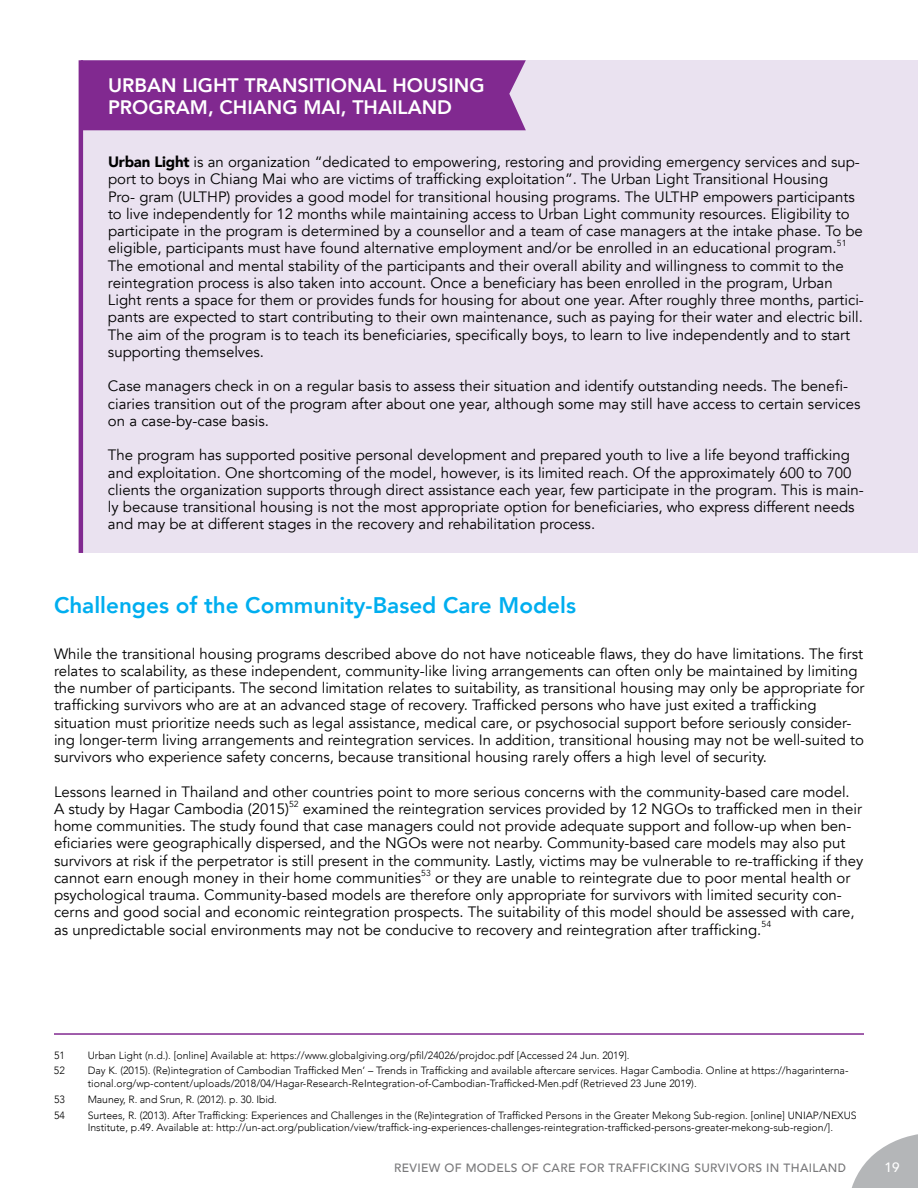
<style>
.page{position:relative;width:918px;height:1188px;background:#fff}
.page>*{position:absolute;margin:0;border:0;box-sizing:border-box;transform-origin:0 0}
.t1{font:800 22.5px "Avenir";color:#00aeef}
.t2{font:800 19.5px/22.5px "Avenir";color:#fff}
.t3{font:15px/17.2px "Avenir";color:#000}
.t4{font:500 13.5px "Avenir";color:#fff}
.t5{font:500 12px "Avenir";letter-spacing:.03em;color:#78787a}
.t6{font:300 10.5px/12.6px "Avenir";color:#000}
.t7{font:8.7px "Avenir";color:#000}
.s1{font-weight:900}
</style>
<div class="page">
<svg style="left:852px;top:1134px;width:66px;height:54px"></svg>
<div style="left:81px;top:60px;width:837px;height:493px;background:#eae2f0"></div>
<div style="left:83px;top:60px;width:443px;height:70px;background:#812990"></div>
<hr style="left:79px;top:60px;width:4px;height:493px;background:#812990">
<hr style="left:54px;top:1033px;width:810px;height:2px;background:#812990">
<h2 class="t2" style="left:108px;top:74px;width:378px">URBAN LIGHT TRANSITIONAL HOUSING<br>PROGRAM, CHIANG MAI, THAILAND</h2>
<p class="t3" style="left:108px;top:153px;width:757px"><span class="s1">Urban Light</span> is an organization “dedicated to empowering, restoring and providing emergency services and sup&shy;port to boys in Chiang Mai who are victims of trafficking exploitation”. The Urban Light Transitional Housing<br>Pro- gram (ULTHP) provides a good model for transitional housing programs. The ULTHP empowers participants to live independently for 12 months while maintaining access to Urban Light community resources. Eligibility to participate in the program is determined by a counsellor and a team of case managers at the intake phase. To be eligible, participants must have found alternative employment and/or be enrolled in an educational program.</p>
<p class="t7" style="left:837px;top:238px;width:11px">51</p>
<p class="t3" style="left:108px;top:257px;width:758px">The emotional and mental stability of the participants and their overall ability and willingness to commit to the reintegration process is also taken into account. Once a beneficiary has been enrolled in the program, Urban Light rents a space for them or provides funds for housing for about one year. After roughly three months, partici&shy;pants are expected to start contributing to their own maintenance, such as paying for their water and electric bill.<br>The aim of the program is to teach its beneficiaries, specifically boys, to learn to live independently and to start supporting themselves.</p>
<p class="t3" style="left:108px;top:378px;width:754px">Case managers check in on a regular basis to assess their situation and identify outstanding needs. The benefi&shy;ciaries transition out of the program after about one year, although some may still have access to certain services on a case-by-case basis.</p>
<p class="t3" style="left:108px;top:447px;width:757px">The program has supported positive personal development and prepared youth to live a life beyond trafficking and exploitation. One shortcoming of the model, however, is its limited reach. Of the approximately 600 to 700 clients the organization supports through direct assistance each year, few participate in the program. This is main&shy;ly because transitional housing is not the most appropriate option for beneficiaries, who express different needs and may be at different stages in the recovery and rehabilitation process.</p>
<h1 class="t1" style="left:54px;top:588px;width:524px">Challenges of the Community-Based Care Models</h1>
<p class="t3" style="left:54px;top:645px;width:812px">While the transitional housing programs described above do not have noticeable flaws, they do have limitations. The first relates to scalability, as these independent, community-like living arrangements can often only be maintained by limiting the number of participants. The second limitation relates to suitability, as transitional housing may only be appropriate for trafficking survivors who are at an advanced stage of recovery. Trafficked persons who have just exited a trafficking situation must prioritize needs such as legal assistance, medical care, or psychosocial support before seriously consider&shy;ing longer-term living arrangements and reintegration services. In addition, transitional housing may not be well-suited to survivors who experience safety concerns, because transitional housing rarely offers a high level of security.</p>
<p class="t3" style="left:54px;top:783px;width:797px">Lessons learned in Thailand and other countries point to more serious concerns with the community-based care model.<br>A study by Hagar Cambodia (2015)</p>
<p class="t7" style="left:289px;top:798px;width:11px">52</p>
<p class="t3" style="left:54px;top:800px;width:811px;text-indent:249px">examined the reintegration services provided by 12 NGOs to trafficked men in their home communities. The study found that case managers could not provide adequate support and follow-up when ben&shy;eficiaries were geographically dispersed, and the NGOs were not nearby. Community-based care models may also put survivors at risk if the perpetrator is still present in the community. Lastly, victims may be vulnerable to re-trafficking if they cannot earn enough money in their home communities</p>
<p class="t7" style="left:421px;top:867px;width:11px">53</p>
<p class="t3" style="left:54px;top:869px;width:802px;text-indent:381px">or they are unable to reintegrate due to poor mental health or psychological trauma. Community-based models are therefore only appropriate for survivors with limited security con&shy;cerns and good social and economic reintegration prospects. The suitability of this model should be assessed with care, as unpredictable social environments may not be conducive to recovery and reintegration after trafficking.</p>
<p class="t7" style="left:761px;top:919px;width:11px">54</p>
<p class="t6" style="left:54px;top:1049px;width:12px">51</p>
<p class="t6" style="left:88px;top:1049px;width:543px">Urban Light (n.d.). [online] Available at: https://www.globalgiving.org/pfil/24026/projdoc.pdf [Accessed 24 Jun. 2019].</p>
<p class="t6" style="left:54px;top:1065px;width:12px">52</p>
<p class="t6" style="left:88px;top:1065px;width:762px">Day K. (2015). (Re)integration of Cambodian Trafficked Men’ – Trends in Trafficking and available aftercare services. Hagar Cambodia. Online at https://hagarinterna&shy;tional.org/wp-content/uploads/2018/04/Hagar-Research-ReIntegration-of-Cambodian-Trafficked-Men.pdf (Retrieved 23 June 2019).</p>
<p class="t6" style="left:54px;top:1093px;width:12px">53</p>
<p class="t6" style="left:88px;top:1093px;width:191px">Mauney, R. and Srun, R. (2012). p. 30. Ibid.</p>
<p class="t6" style="left:54px;top:1109px;width:12px">54</p>
<p class="t6" style="left:88px;top:1109px;width:770px">Surtees, R. (2013). After Trafficking: Experiences and Challenges in the (Re)integration of Trafficked Persons in the Greater Mekong Sub-region. [online] UNIAP/NEXUS<br>Institute, p.49. Available at: http://un-act.org/publication/view/traffick-ing-experiences-challenges-reintegration-trafficked-persons-greater-mekong-sub-region/].</p>
<p class="t5" style="left:394px;top:1157px;width:454px">REVIEW OF MODELS OF CARE FOR TRAFFICKING SURVIVORS IN THAILAND</p>
<p class="t4" style="left:885px;top:1156px;width:17px">19</p>
</div>
